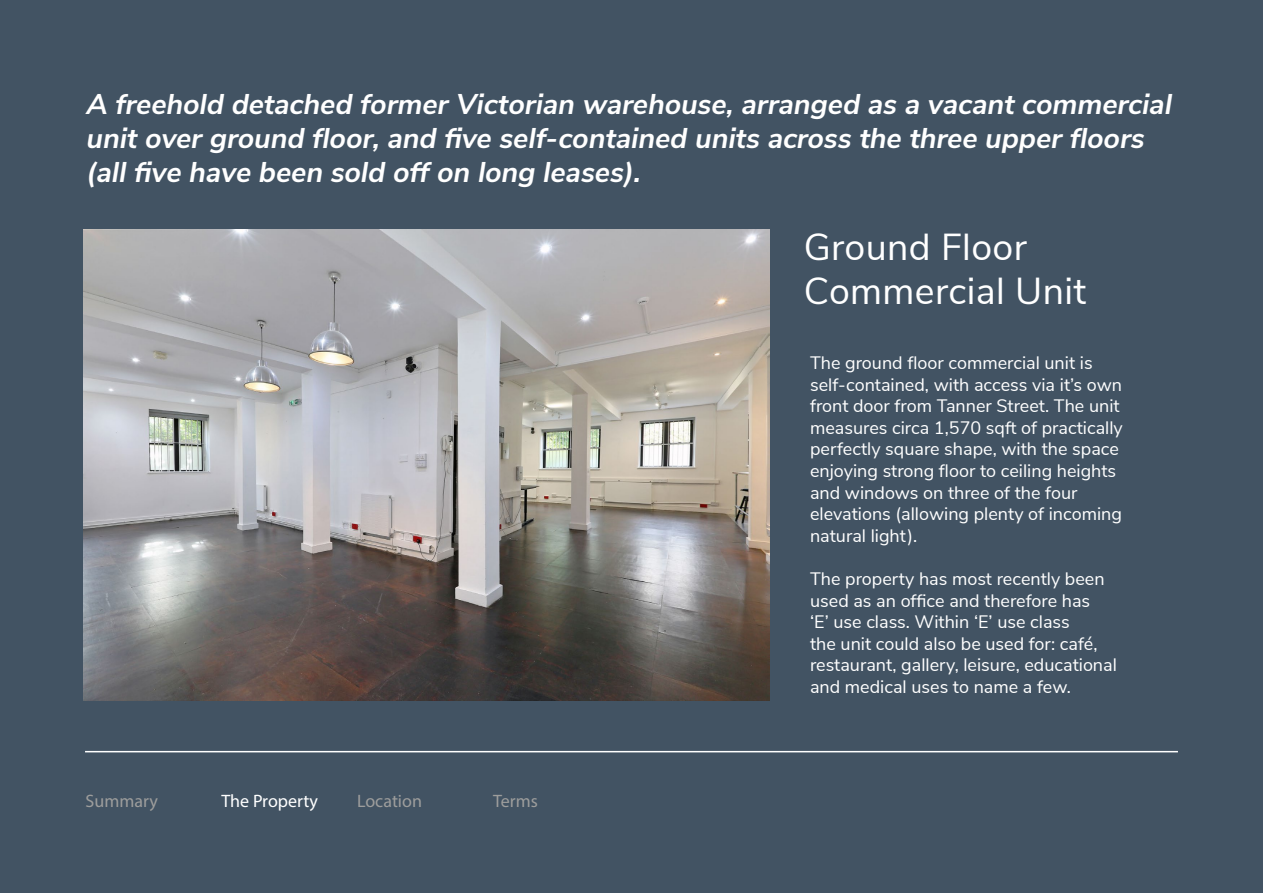
<style>
.page{position:relative;width:1263px;height:893px;background:#425363}
.page>*{position:absolute;margin:0;border:0;box-sizing:border-box;transform-origin:0 0}
.t1{font:37.5px/43.5px "Nunito Sans";letter-spacing:.01em;color:#fff}
.t2{font:italic 700 28.5px/34.2px "Nunito Sans";color:#fff}
.t3{font:18px/21.6px "Nunito Sans";color:#fff}
.t4{font:18px "Myriad Pro";color:#9d9d9c}
.t5{font:18px "Myriad Pro";color:#fff}
</style>
<div class="page">
<hr style="left:85px;top:751px;width:1093px;height:1px;background:#fff">
<img style="left:83px;top:230px;width:687px;height:471px">
<h2 class="t2" style="left:86px;top:85px;width:1093px">A freehold detached formerVictorian warehouse,arranged as a vacantcommercial unitoverground floor,and five self-contained units across the three upperfloors (allfive have been sold offon long leases).</h2>
<h1 class="t1" style="left:804px;top:223px;width:284px">Ground Floor<br>Commercial Unit</h1>
<p class="t4" style="left:86px;top:790px;width:74px">Summary</p>
<p class="t5" style="left:221px;top:790px;width:98px">The Property</p>
<p class="t4" style="left:357px;top:790px;width:66px">Location</p>
<p class="t4" style="left:493px;top:790px;width:46px">Terms</p>
<p class="t3" style="left:810px;top:351px;width:314px">The ground floor commercial unit is self-contained, with access via it’s own front door from Tanner Street. The unit measures circa 1,570 sqft of practically perfectly square shape, with the space enjoying strong floor to ceiling heights and windows on three of the four elevations (allowing plenty of incoming natural light).</p>
<p class="t3" style="left:810px;top:567px;width:308px">The property has most recently been used as an office and therefore has<br>‘E’ use class. Within ‘E’ use class<br>the unit could also be used for: café, restaurant, gallery, leisure, educational and medical uses to name a few.</p>
</div>
